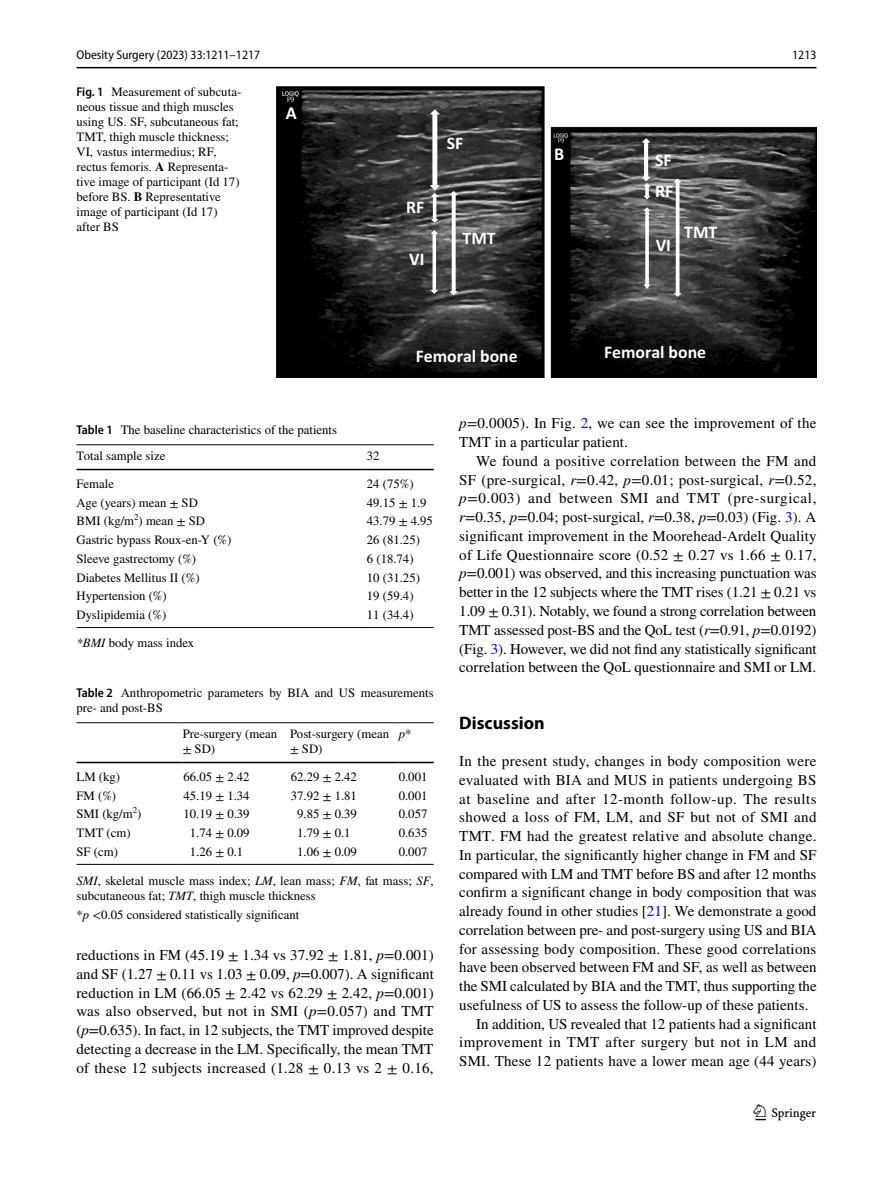
<style>
.page{position:relative;width:893px;height:1187px;background:#fff}
.page>*{position:absolute;margin:0;border:0;box-sizing:border-box;transform-origin:0 0}
.t1{font:22.5px "Springnew Regular 3";color:#000}
.t2{font:700 18.15px "Calibri";color:#fff}
.t3{font:700 18px "Myriad Pro";color:#000}
.t4{font:700 17.7px/30.5px "Calibri";color:#fff}
.t5{font:15px/18.8px "STIX";letter-spacing:.005em;color:#000;text-align:justify}
.t6{font:15px "STIX";letter-spacing:.035em;color:#000}
.t7{font:15px "STIX";letter-spacing:.03em;color:#000}
.t8{font:15px "STIX";letter-spacing:.025em;color:#000}
.t9{font:12.75px/15px "STIX";color:#000}
.t10{font:semi-condensed 12.75px "Myriad Pro";color:#000}
.t11{font:italic 12.75px "STIX";color:#000}
.s1{font-family:"Myriad Pro";font-weight:600;font-stretch:semi-condensed}
.s2{font-weight:700}
.s3{font-style:italic}
.s4{font-style:normal}
.s5{color:#00f}
</style>
<div class="page">
<hr style="left:77px;top:67px;width:739px;height:1px;background:#000">
<img style="left:276px;top:87px;width:540px;height:291px">
<svg style="left:428px;top:108px;width:13px;height:187px"></svg>
<svg style="left:448px;top:190px;width:11px;height:106px"></svg>
<svg style="left:640px;top:137px;width:12px;height:63px"></svg>
<svg style="left:642px;top:206px;width:10px;height:83px"></svg>
<svg style="left:672px;top:177px;width:11px;height:121px"></svg>
<hr style="left:77px;top:444px;width:290px;height:1px;background:#000">
<hr style="left:77px;top:468px;width:290px;height:2px;background:#000">
<hr style="left:367px;top:444px;width:67px;height:1px;background:#000">
<hr style="left:367px;top:468px;width:67px;height:2px;background:#000">
<hr style="left:77px;top:627px;width:290px;height:1px;background:#000">
<hr style="left:367px;top:627px;width:67px;height:1px;background:#000">
<hr style="left:77px;top:722px;width:106px;height:1px;background:#000">
<hr style="left:77px;top:761px;width:106px;height:2px;background:#000">
<hr style="left:183px;top:722px;width:107px;height:1px;background:#000">
<hr style="left:183px;top:761px;width:107px;height:2px;background:#000">
<hr style="left:290px;top:722px;width:109px;height:1px;background:#000">
<hr style="left:290px;top:761px;width:109px;height:2px;background:#000">
<hr style="left:399px;top:722px;width:35px;height:1px;background:#000">
<hr style="left:399px;top:761px;width:35px;height:2px;background:#000">
<hr style="left:77px;top:863px;width:106px;height:1px;background:#000">
<hr style="left:183px;top:863px;width:107px;height:1px;background:#000">
<hr style="left:290px;top:863px;width:109px;height:1px;background:#000">
<hr style="left:399px;top:863px;width:35px;height:1px;background:#000">
<p class="t10" style="left:77px;top:48px;width:185px">Obesity Surgery (2023) 33:1211–1217</p>
<p class="t10" style="left:792px;top:48px;width:26px">1213</p>
<p class="t9" style="left:77px;top:85px;width:166px"><span class="s1">Fig. 1</span> Measurement of subcuta&shy;neous tissue and thigh muscles using US. SF, subcutaneous fat;<br>TMT, thigh muscle thickness;<br>VI, vastus intermedius; RF, rectus femoris. <span class="s2">A</span> Representa&shy;tive image of participant (Id 17) before BS. <span class="s2">B</span> Representative image of participant (Id 17) after BS</p>
<p class="t2" style="left:286px;top:100px;width:12px">A</p>
<p class="t4" style="left:406px;top:192px;width:20px">RF</p>
<p class="t4" style="left:409px;top:243px;width:17px">VI</p>
<p class="t4" style="left:447px;top:128px;width:18px">SF</p>
<p class="t4" style="left:463px;top:222px;width:35px">TMT</p>
<p class="t4" style="left:416px;top:341px;width:103px">Femoral bone</p>
<p class="t2" style="left:554px;top:141px;width:12px">B</p>
<p class="t4" style="left:655px;top:145px;width:20px">SF<br>RF</p>
<p class="t4" style="left:656px;top:230px;width:17px">VI</p>
<p class="t4" style="left:684px;top:217px;width:35px">TMT</p>
<p class="t4" style="left:604px;top:337px;width:103px">Femoral bone</p>
<p class="t9" style="left:77px;top:423px;width:262px"><span class="s1">Table 1</span> The baseline characteristics of the patients</p>
<p class="t9" style="left:77px;top:449px;width:90px">Total sample size</p>
<p class="t9" style="left:367px;top:449px;width:14px">32</p>
<p class="t9" style="left:77px;top:477px;width:39px">Female</p>
<p class="t9" style="left:367px;top:477px;width:48px">24 (75%)</p>
<p class="t9" style="left:77px;top:495px;width:123px">Age (years) mean ± SD</p>
<p class="t9" style="left:367px;top:495px;width:61px">49.15 ± 1.9</p>
<p class="t9" style="left:77px;top:514px;width:130px">BMI (kg/m<sup>2</sup>) mean ± SD</p>
<p class="t9" style="left:367px;top:514px;width:68px">43.79 ± 4.95</p>
<p class="t9" style="left:77px;top:533px;width:156px">Gastric bypass Roux-en-Y (%)</p>
<p class="t9" style="left:367px;top:533px;width:55px">26 (81.25)</p>
<p class="t9" style="left:77px;top:552px;width:121px">Sleeve gastrectomy (%)</p>
<p class="t9" style="left:367px;top:552px;width:48px">6 (18.74)</p>
<p class="t9" style="left:77px;top:570px;width:125px">Diabetes Mellitus II (%)</p>
<p class="t9" style="left:367px;top:570px;width:55px">10 (31.25)</p>
<p class="t9" style="left:77px;top:589px;width:92px">Hypertension (%)</p>
<p class="t9" style="left:367px;top:589px;width:48px">19 (59.4)</p>
<p class="t9" style="left:77px;top:608px;width:91px">Dyslipidemia (%)</p>
<p class="t9" style="left:367px;top:608px;width:48px">11 (34.4)</p>
<p class="t9" style="left:77px;top:636px;width:119px"><span class="s3">*BMI</span> body mass index</p>
<p class="t9" style="left:77px;top:686px;width:359px"><span class="s1">Table 2</span> Anthropometric parameters by BIA and US measurements pre- and post-BS</p>
<p class="t9" style="left:183px;top:726px;width:96px">Pre-surgery (mean ± SD)</p>
<p class="t9" style="left:290px;top:726px;width:101px">Post-surgery (mean ± SD)</p>
<p class="t11" style="left:399px;top:724px;width:14px">p<span class="s4">*</span></p>
<p class="t9" style="left:77px;top:769px;width:45px">LM (kg)</p>
<p class="t9" style="left:184px;top:769px;width:68px">66.05 ± 2.42</p>
<p class="t9" style="left:291px;top:769px;width:68px">62.29 ± 2.42</p>
<p class="t9" style="left:399px;top:769px;width:30px">0.001</p>
<p class="t9" style="left:77px;top:788px;width:41px">FM (%)</p>
<p class="t9" style="left:184px;top:788px;width:68px">45.19 ± 1.34</p>
<p class="t9" style="left:291px;top:788px;width:68px">37.92 ± 1.81</p>
<p class="t9" style="left:399px;top:788px;width:30px">0.001</p>
<p class="t9" style="left:77px;top:807px;width:66px">SMI (kg/m<sup>2</sup>)</p>
<p class="t9" style="left:184px;top:807px;width:68px">10.19 ± 0.39</p>
<p class="t9" style="left:297px;top:807px;width:61px">9.85 ± 0.39</p>
<p class="t9" style="left:399px;top:807px;width:30px">0.057</p>
<p class="t9" style="left:77px;top:826px;width:56px">TMT (cm)</p>
<p class="t9" style="left:190px;top:826px;width:61px">1.74 ± 0.09</p>
<p class="t9" style="left:297px;top:826px;width:55px">1.79 ± 0.1</p>
<p class="t9" style="left:399px;top:826px;width:30px">0.635</p>
<p class="t9" style="left:77px;top:844px;width:43px">SF (cm)</p>
<p class="t9" style="left:190px;top:844px;width:55px">1.26 ± 0.1</p>
<p class="t9" style="left:297px;top:844px;width:61px">1.06 ± 0.09</p>
<p class="t9" style="left:399px;top:844px;width:30px">0.007</p>
<p class="t9" style="left:77px;top:873px;width:359px"><span class="s3">SMI</span>, skeletal muscle mass index; <span class="s3">LM</span>, lean mass; <span class="s3">FM</span>, fat mass; <span class="s3">SF</span>, subcutaneous fat; <span class="s3">TMT</span>, thigh muscle thickness</p>
<p class="t9" style="left:77px;top:907px;width:224px">*<span class="s3">p</span> &lt;0.05 considered statistically significant</p>
<p class="t5" style="left:77px;top:946px;width:359px">reductions in FM (45.19 ± 1.34 vs 37.92 ± 1.81, <span class="s3">p</span>=0.001) and SF (1.27 ± 0.11 vs 1.03 ± 0.09, <span class="s3">p</span>=0.007). A significant reduction in LM (66.05 ± 2.42 vs 62.29 ± 2.42, <span class="s3">p</span>=0.001) was also observed, but not in SMI (<span class="s3">p</span>=0.057) and TMT (<span class="s3">p</span>=0.635). In fact, in 12 subjects, the TMT improved despite detecting a decrease in the LM. Specifically, the mean TMT of these 12 subjects increased (1.28 ± 0.13 vs 2 ± 0.16,</p>
<p class="t5" style="left:459px;top:415px;width:359px"><span class="s3">p</span>=0.0005). In Fig. <span class="s5">2</span>, we can see the improvement of the<br>TMT in a particular patient.</p>
<p class="t5" style="left:459px;top:452px;width:359px;text-indent:17px">We found a positive correlation between the FM and SF (pre-surgical, <span class="s3">r</span>=0.42, <span class="s3">p</span>=0.01; post-surgical, <span class="s3">r</span>=0.52, <span class="s3">p</span>=0.003) and between SMI and TMT (pre-surgical, <span class="s3">r</span>=0.35, <span class="s3">p</span>=0.04; post-surgical, <span class="s3">r</span>=0.38, <span class="s3">p</span>=0.03) (Fig. <span class="s5">3</span>). A significant improvement in the Moorehead-Ardelt Quality of Life Questionnaire score (0.52 ± 0.27 vs 1.66 ± 0.17, <span class="s3">p</span>=0.001) was observed, and this increasing punctuation was better in the 12 subjects where the TMT rises (1.21 ± 0.21 vs 1.09 ± 0.31). Notably, we found a strong correlation between TMT assessed post-BS and the QoL test (<span class="s3">r</span>=0.91, <span class="s3">p</span>=0.0192) (Fig. <span class="s5">3</span>). However, we did not find any statistically significant correlation between the QoL questionnaire and SMI or LM.</p>
<p class="t3" style="left:459px;top:710px;width:87px">Discussion</p>
<p class="t5" style="left:459px;top:752px;width:359px">In the present study, changes in body composition were</p>
<p class="t5" style="left:459px;top:771px;width:359px">evaluated with BIA and MUS in patients undergoing BS</p>
<p class="t6" style="left:459px;top:788px;width:359px">at baseline and after 12-month follow-up. The results</p>
<p class="t8" style="left:459px;top:807px;width:359px">showed a loss of FM, LM, and SF but not of SMI and</p>
<p class="t5" style="left:459px;top:827px;width:359px">TMT. FM had the greatest relative and absolute change.</p>
<p class="t5" style="left:459px;top:846px;width:359px">In particular, the significantly higher change in FM and SF</p>
<p class="t5" style="left:459px;top:865px;width:359px">compared with LM and TMT before BS and after 12 months</p>
<p class="t5" style="left:459px;top:883px;width:359px">confirm a significant change in body composition that was</p>
<p class="t5" style="left:459px;top:902px;width:359px">already found in other studies [<span class="s5">21</span>]. We demonstrate a good</p>
<p class="t5" style="left:459px;top:921px;width:359px">correlation between pre- and post-surgery using US and BIA</p>
<p class="t5" style="left:459px;top:940px;width:359px">for assessing body composition. These good correlations</p>
<p class="t5" style="left:459px;top:958px;width:359px">have been observed between FM and SF, as well as between</p>
<p class="t5" style="left:459px;top:977px;width:359px">the SMI calculated by BIA and the TMT, thus supporting the</p>
<p class="t5" style="left:459px;top:996px;width:351px">usefulness of US to assess the follow-up of these patients.</p>
<p class="t5" style="left:476px;top:1015px;width:342px">In addition, US revealed that 12 patients had a significant</p>
<p class="t7" style="left:459px;top:1032px;width:359px">improvement in TMT after surgery but not in LM and</p>
<p class="t5" style="left:459px;top:1052px;width:359px">SMI. These 12 patients have a lower mean age (44 years)</p>
<h1 class="t1" style="left:755px;top:1104px;width:62px">1 3</h1>
</div>
